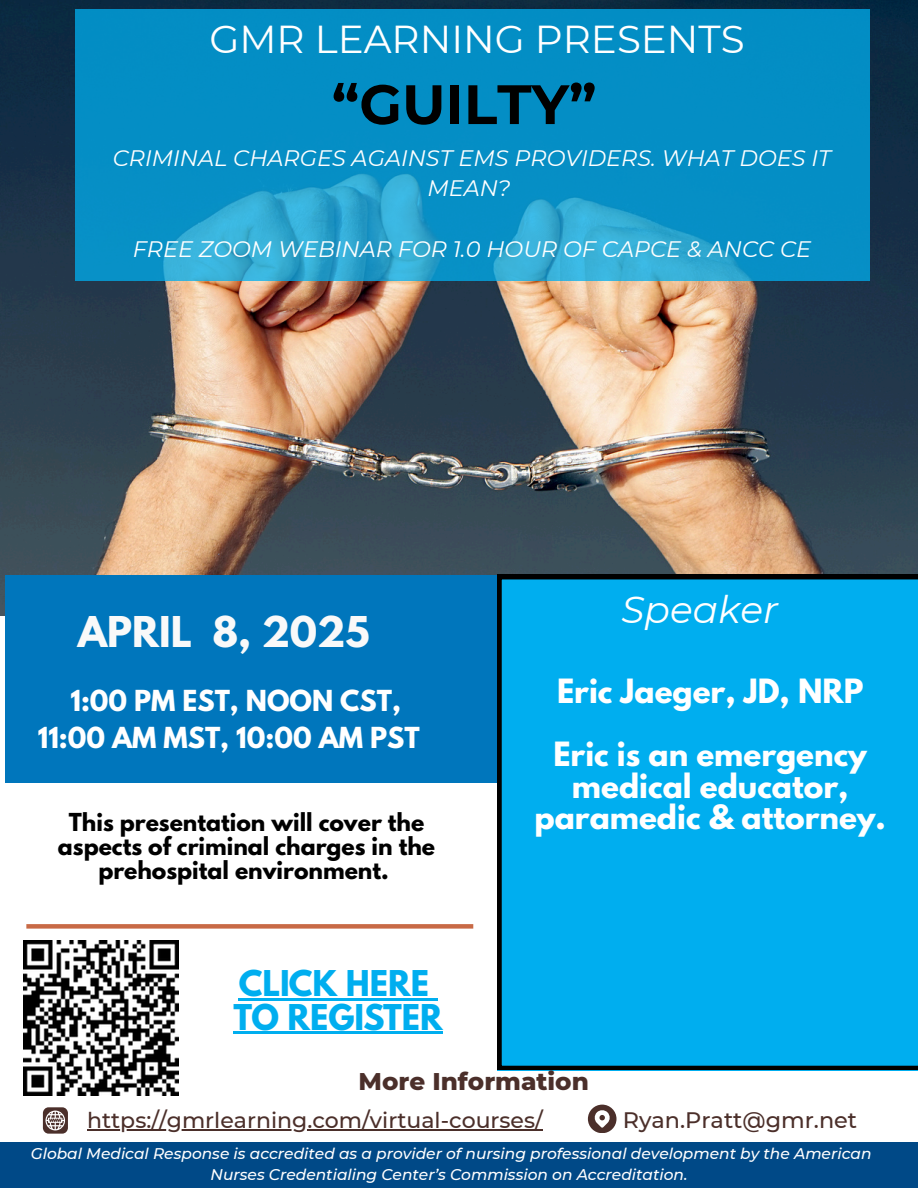
<style>
.page{position:relative;width:918px;height:1188px;background:#fff}
.page>*{position:absolute;margin:0;border:0;box-sizing:border-box;transform-origin:0 0}
.t1{font:700 55.35px "Montserrat";color:#000}
.t2{font:38.85px "Montserrat";color:#fff}
.t3{font:700 37.65px "League Spartan";color:#f9f9f9}
.t4{font:italic 37.65px "Montserrat";color:#fff}
.t5{font:700 31.5px/33.8px "League Spartan";color:#00aeef}
.t6{font:700 29.7px/31.5px "League Spartan";color:#fff;text-align:center}
.t7{font:700 25.65px/37.2px "League Spartan";color:#fff;text-align:center}
.t8{font:800 24.6px "Montserrat";color:#4b2f2a}
.t9{font:italic 22.35px/30.3px "Montserrat";color:#fff;text-align:center}
.t10{font:500 22.35px "Montserrat";color:#4b2f2a}
.t11{font:500 22.05px "Montserrat";color:#4b2f2a}
.t12{font:700 21.9px/23.7px "League Spartan";color:#000;text-align:center}
.t13{font:italic 500 15.45px/21.3px "Montserrat";color:#fff;text-align:center}
</style>
<div class="page">
<img style="left:0;top:0;width:918px;height:615px">
<div style="left:5px;top:575px;width:506px;height:208px;background:#0076bc"></div>
<div style="left:26px;top:924px;width:447px;height:5px;background:#c86a46"></div>
<div style="left:497px;top:575px;width:421px;height:495px;background:#00aeef"></div>
<svg style="left:75px;top:9px;width:794px;height:272px;background:#0c93c7"></svg>
<div style="left:0;top:1143px;width:918px;height:45px;background:#004987"></div>
<svg style="left:43px;top:1107px;width:25px;height:26px"></svg>
<svg style="left:588px;top:1105px;width:28px;height:28px"></svg>
<img style="left:23px;top:940px;width:156px;height:156px">
<hr style="left:87px;top:1129px;width:456px;height:1px;background:#4b2f2a">
<hr style="left:239px;top:998px;width:190px;height:2px;background:#00aeef">
<svg style="left:429px;top:998px;width:9px;height:2px"></svg>
<hr style="left:234px;top:1032px;width:209px;height:2px;background:#00aeef">
<h4 class="t2" style="left:209px;top:16px;width:537px">GMR LEARNING PRESENTS</h4>
<h4 class="t1" style="left:332px;top:70px;width:266px">“GUILTY”</h4>
<p class="t9" style="left:113px;top:143px;width:720px">CRIMINAL CHARGES AGAINST EMS PROVIDERS. WHAT DOES IT<br>MEAN?</p>
<p class="t9" style="left:133px;top:234px;width:680px">FREE ZOOM WEBINAR FOR 1.0 HOUR OF CAPCE &amp; ANCC CE</p>
<p class="t3" style="left:78px;top:613px;width:293px">APRIL 8, 2025</p>
<p class="t7" style="left:38px;top:686px;width:383px">1:00 PM EST, NOON CST,<br>11:00 AM MST, 10:00 AM PST</p>
<p class="t12" style="left:58px;top:814px;width:379px">This presentation will cover the aspects of criminal charges in the prehospital environment.</p>
<h6 class="t5" style="left:234px;top:970px;width:211px">CLICK HERE<br>TO REGISTER</h6>
<h3 class="t4" style="left:621px;top:587px;width:158px">Speaker</h3>
<p class="t6" style="left:557px;top:679px;width:308px">Eric Jaeger, JD, NRP</p>
<p class="t6" style="left:534px;top:742px;width:353px">Eric is an emergency medical educator, paramedic &amp; attorney.</p>
<h2 class="t8" style="left:359px;top:1066px;width:232px">More Information</h2>
<h1 class="t11" style="left:87px;top:1107px;width:457px">https://gmrlearning.com/virtual-courses/</h1>
<h5 class="t10" style="left:623px;top:1106px;width:236px">Ryan.Pratt@gmr.net</h5>
<p class="t13" style="left:31px;top:1143px;width:842px">Global Medical Response is accredited as a provider of nursing professional development by the American<br>Nurses Credentialing Center’s Commission on Accreditation.</p>
</div>
